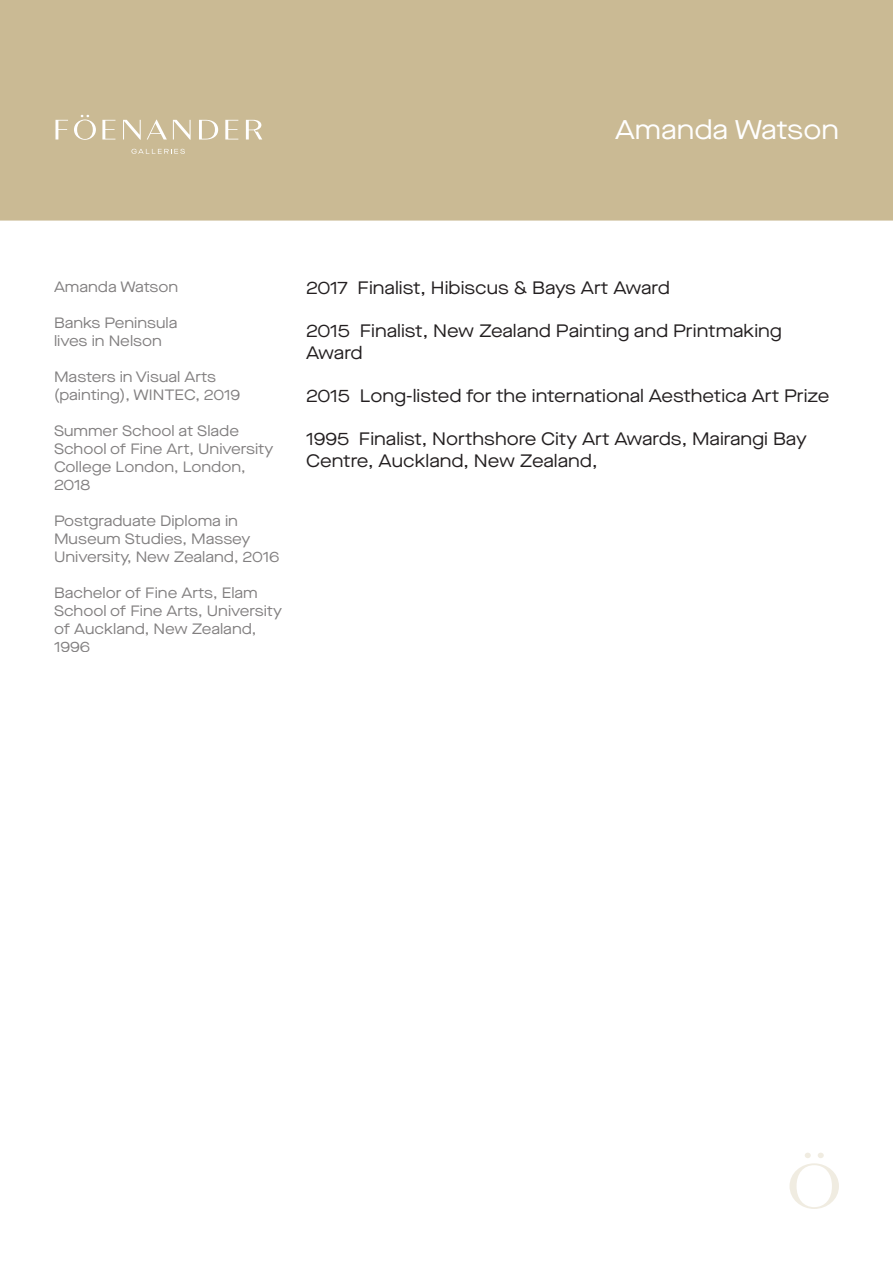
<style>
.page{position:relative;width:893px;height:1263px;background:#fff}
.page>*{position:absolute;margin:0;border:0;box-sizing:border-box;transform-origin:0 0}
.t1{font:expanded 27px "Maison Neue";color:#fff}
.t2{font:expanded 18px/21.6px "Maison Neue";color:#231f20}
.t3{font:expanded 15px/18px "Maison Neue";color:#231f20}
</style>
<div class="page">
<svg style="left:789px;top:1153px;width:50px;height:56px"></svg>
<div style="left:0;top:0;width:893px;height:221px;background:#caba94"></div>
<svg style="left:131px;top:149px;width:54px;height:5px"></svg>
<svg style="left:55px;top:120px;width:13px;height:19px"></svg>
<svg style="left:102px;top:120px;width:13px;height:19px"></svg>
<svg style="left:123px;top:120px;width:18px;height:20px"></svg>
<svg style="left:147px;top:120px;width:20px;height:19px"></svg>
<svg style="left:199px;top:120px;width:19px;height:19px"></svg>
<svg style="left:246px;top:120px;width:16px;height:19px"></svg>
<svg style="left:74px;top:115px;width:22px;height:25px"></svg>
<svg style="left:173px;top:120px;width:18px;height:20px"></svg>
<svg style="left:225px;top:120px;width:13px;height:19px"></svg>
<h1 class="t1" style="left:615px;top:111px;width:225px">Amanda Watson</h1>
<p class="t3" style="left:54px;top:277px;width:126px">Amanda Watson</p>
<p class="t3" style="left:54px;top:313px;width:125px">Banks Peninsula lives in Nelson</p>
<p class="t3" style="left:54px;top:367px;width:188px">Masters in Visual Arts (painting), WINTEC, 2019</p>
<p class="t3" style="left:54px;top:421px;width:221px">Summer School at Slade<br>School of Fine Art, University<br>College London, London,<br>2018</p>
<p class="t3" style="left:54px;top:511px;width:227px">Postgraduate Diploma in<br>Museum Studies, Massey<br>University, New Zealand, 2016</p>
<p class="t3" style="left:54px;top:583px;width:230px">Bachelor of Fine Arts, Elam<br>School of Fine Arts, University of Auckland, New Zealand,<br>1996</p>
<p class="t2" style="left:306px;top:277px;width:365px">2017 Finalist, Hibiscus &amp; Bays Art Award</p>
<p class="t2" style="left:306px;top:320px;width:477px">2015 Finalist, New Zealand Painting and Printmaking<br>Award</p>
<p class="t2" style="left:306px;top:385px;width:525px">2015 Long-listed for the international Aesthetica Art Prize</p>
<p class="t2" style="left:306px;top:428px;width:502px">1995 Finalist, Northshore City Art Awards, Mairangi Bay<br>Centre, Auckland, New Zealand,</p>
</div>
